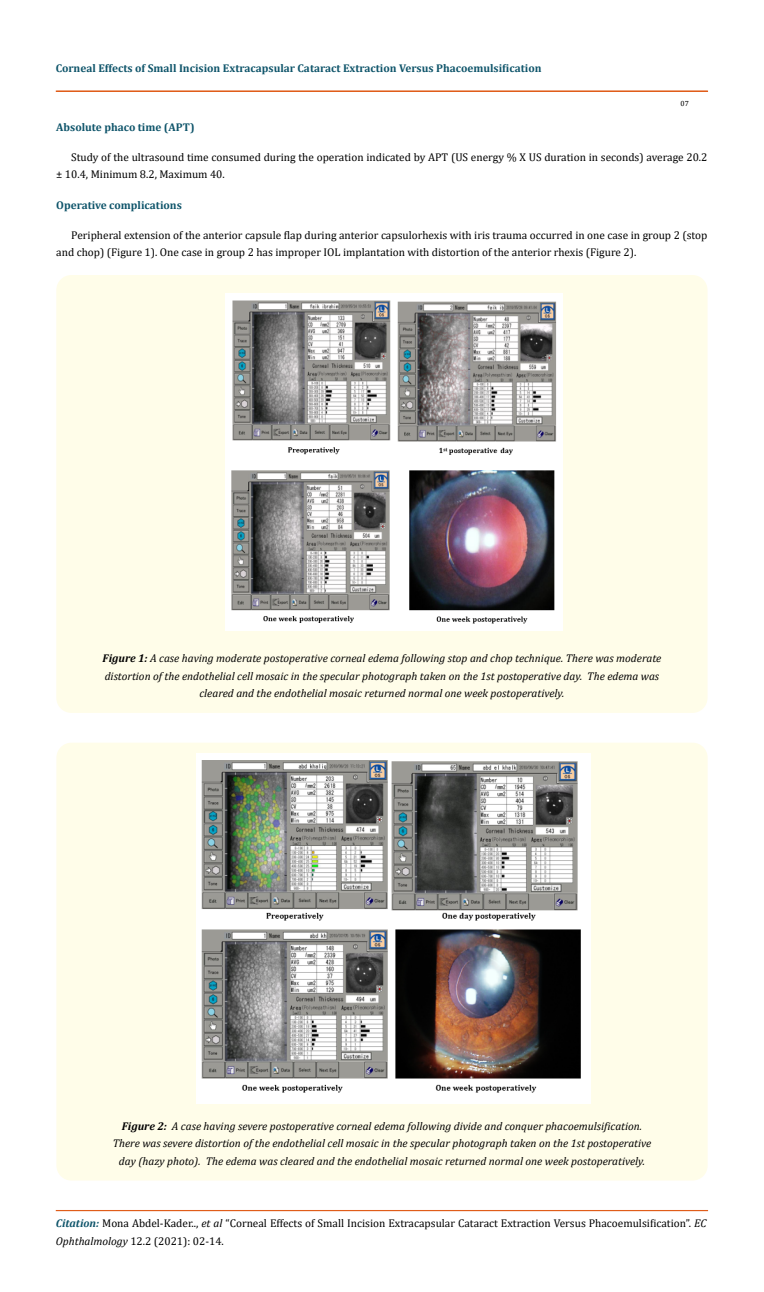
<style>
.page{position:relative;width:764px;height:1292px;background:#fff}
.page>*{position:absolute;margin:0;border:0;box-sizing:border-box;transform-origin:0 0}
.t1{font:italic 11.25px/17.5px "Cambria";color:#000;text-align:center}
.t2{font:11.25px/17.5px "Cambria";color:#000}
.t3{font:700 11.25px "Cambria";color:#0e546a}
.t4{font:7.5px "Cambria";color:#000}
.s1{font-weight:700}
.s2{font-weight:700;font-style:italic;color:#0e546a}
.s3{font-style:italic}
</style>
<div class="page">
<div style="left:56px;top:91px;width:651px;height:1px;border:1px solid #e05d1a"></div>
<div style="left:56px;top:1210px;width:652px;height:1px;border:1px solid #e05d1a"></div>
<div style="left:56px;top:275px;width:651px;height:438px;background:#fffde9;border-radius:15px"></div>
<img style="left:225px;top:294px;width:338px;height:336px">
<div style="left:56px;top:742px;width:651px;height:438px;background:#fffde9;border-radius:15px"></div>
<img style="left:197px;top:753px;width:394px;height:350px">
<p class="t3" style="left:56px;top:60px;width:487px">Corneal Effects of Small Incision Extracapsular Cataract Extraction Versus Phacoemulsification</p>
<p class="t4" style="left:680px;top:98px;width:10px">07</p>
<p class="t3" style="left:56px;top:119px;width:140px">Absolute phaco time (APT)</p>
<p class="t2" style="left:56px;top:148px;width:653px;text-indent:15px">Study of the ultrasound time consumed during the operation indicated by APT (US energy % X US duration in seconds) average 20.2 ± 10.4, Minimum 8.2, Maximum 40.</p>
<p class="t3" style="left:56px;top:197px;width:127px">Operative complications</p>
<p class="t2" style="left:56px;top:226px;width:653px;text-indent:15px">Peripheral extension of the anterior capsule flap during anterior capsulorhexis with iris trauma occurred in one case in group 2 (stop and chop) (Figure 1). One case in group 2 has improper IOL implantation with distortion of the anterior rhexis (Figure 2).</p>
<p class="t1" style="left:103px;top:649px;width:560px"><span class="s1">Figure 1:</span> A case having moderate postoperative corneal edema following stop and chop technique. There was moderate distortion of the endothelial cell mosaic in the specular photograph taken on the 1st postoperative day. The edema was cleared and the endothelial mosaic returned normal one week postoperatively.</p>
<p class="t1" style="left:113px;top:1116px;width:540px"><span class="s1">Figure 2:</span> A case having severe postoperative corneal edema following divide and conquer phacoemulsification.<br>There was severe distortion of the endothelial cell mosaic in the specular photograph taken on the 1st postoperative day (hazy photo). The edema was cleared and the endothelial mosaic returned normal one week postoperatively.</p>
<p class="t2" style="left:56px;top:1214px;width:652px"><span class="s2">Citation:</span> Mona Abdel-Kader.., <span class="s3">et al</span> “Corneal Effects of Small Incision Extracapsular Cataract Extraction Versus Phacoemulsification”. <span class="s3">EC<br>Ophthalmology</span> 12.2 (2021): 02-14.</p>
</div>
